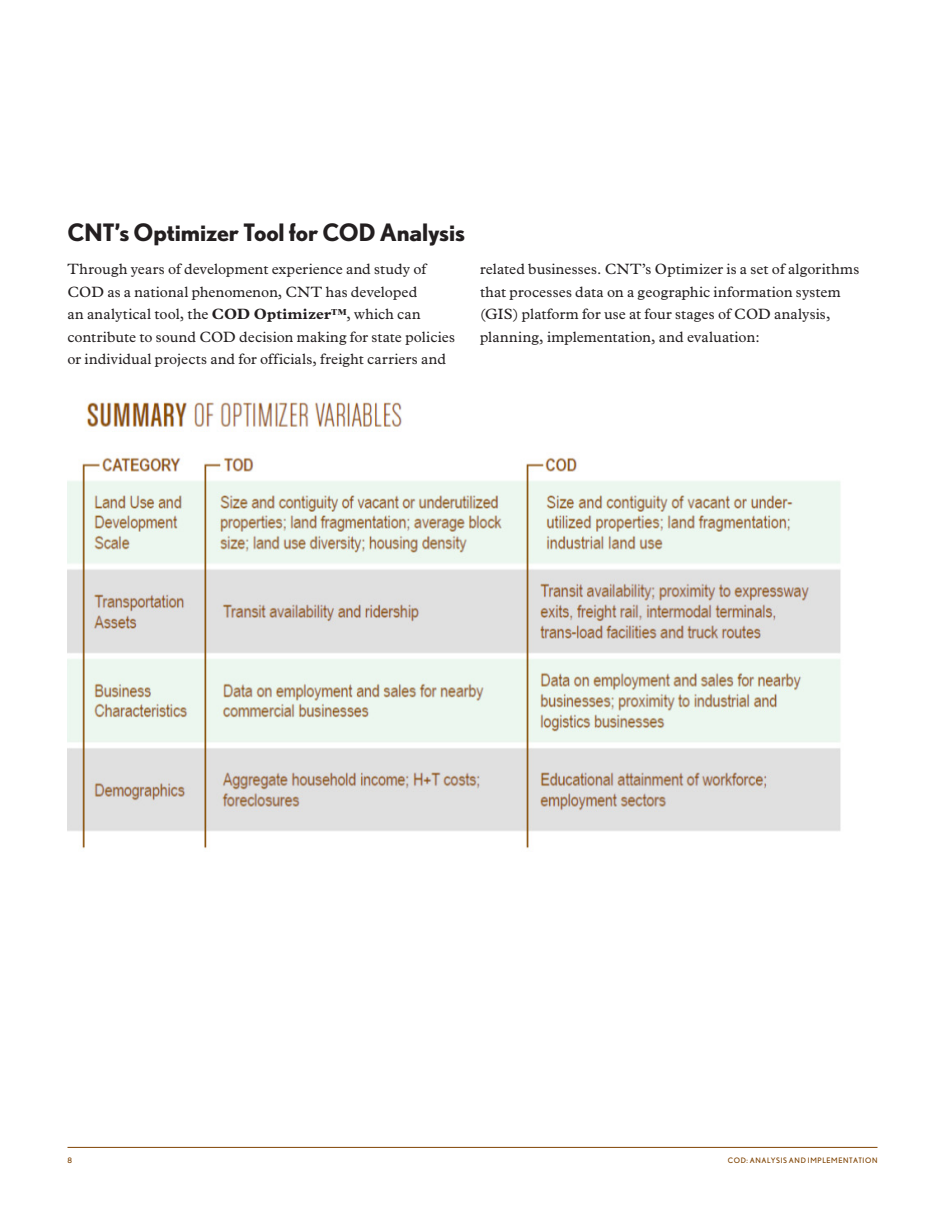
<style>
.page{position:relative;width:945px;height:1215px;background:#fff}
.page>*{position:absolute;margin:0;border:0;box-sizing:border-box;transform-origin:0 0}
.t1{font:700 24px "Nobel";letter-spacing:-.005em;color:#231f20}
.t2{font:15px/22.5px "Plantin";letter-spacing:.01em;color:#231f20}
.t3{font:500 7.5px "Nobel";letter-spacing:.08em;color:#7e4200}
.s1{font-weight:700}
</style>
<div class="page">
<hr style="left:68px;top:1147px;width:810px;height:1px;background:#7e4200">
<img style="left:68px;top:401px;width:773px;height:448px">
<p class="t1" style="left:68px;top:218px;width:399px">CNT’s Optimizer Tool for COD Analysis</p>
<p class="t2" style="left:68px;top:258px;width:389px">Through years of development experience and study of COD as a national phenomenon, CNT has developed<br>an analytical tool, the <span class="s1">COD Optimizer™</span>, which can contribute to sound COD decision making for state policies or individual projects and for officials, freight carriers and</p>
<p class="t2" style="left:480px;top:258px;width:381px">related businesses. CNT’s Optimizer is a set of algorithms that processes data on a geographic information system (GIS) platform for use at four stages of COD analysis, planning, implementation, and evaluation:</p>
<p class="t3" style="left:68px;top:1156px;width:6px">8</p>
<p class="t3" style="left:728px;top:1156px;width:151px">COD: ANALYSIS AND IMPLEMENTATION</p>
</div>
